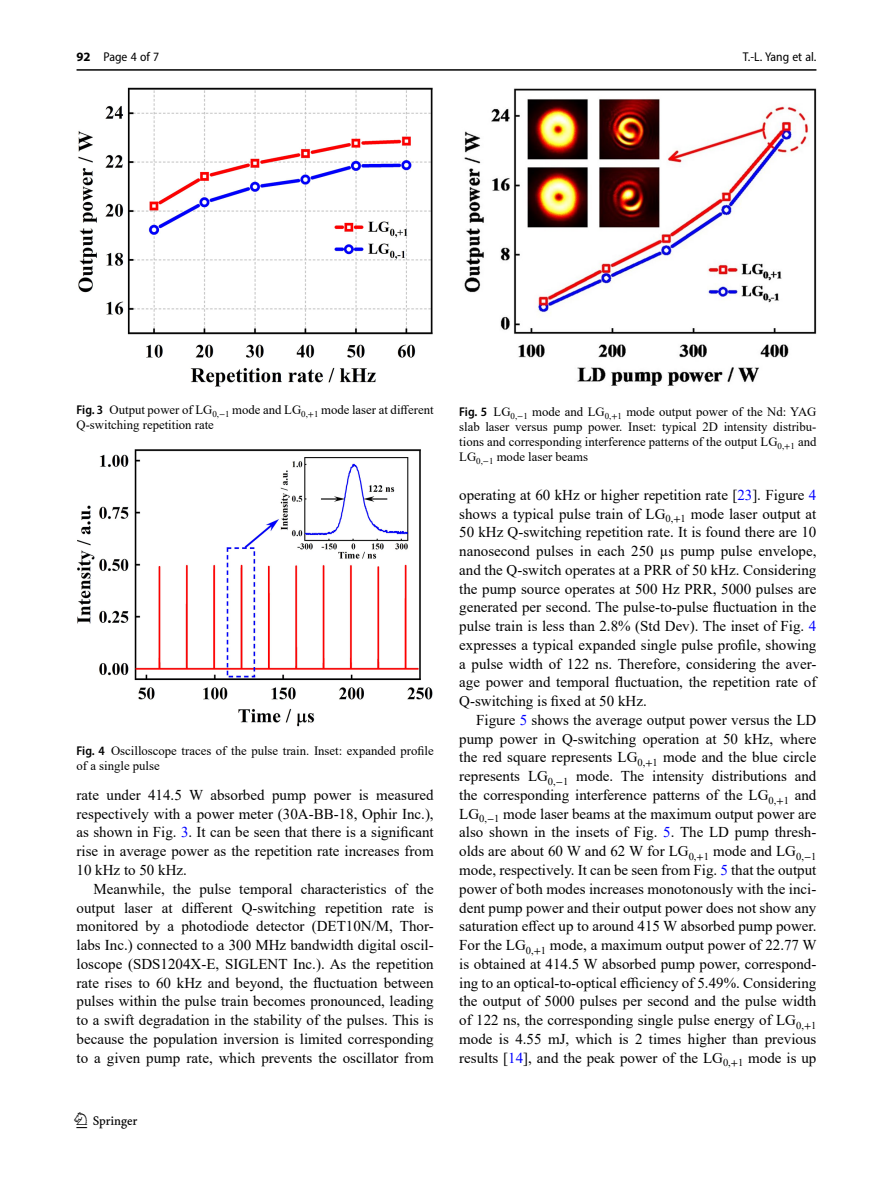
<style>
.page{position:relative;width:893px;height:1187px;background:#fff}
.page>*{position:absolute;margin:0;border:0;box-sizing:border-box;transform-origin:0 0}
.t1{font:22.5px "Springnew";color:#000}
.Body_Text_Indent{font:15px/18.8px "Times New Roman";color:#000;text-align:justify}
.Figure_Caption{font:12.75px/15px "Times New Roman";color:#000}
.t2{font:semi-condensed 12.75px "Myriad Pro";color:#000}
.s1{font-weight:700;font-stretch:normal}
.s2{font-family:"Myriad Pro";font-weight:600;font-stretch:semi-condensed}
.s3{color:#00f}
</style>
<div class="page">
<hr style="left:77px;top:69px;width:739px;height:2px;background:#000">
<img style="left:464px;top:88px;width:352px;height:298px">
<img style="left:77px;top:449px;width:356px;height:278px">
<img style="left:78px;top:87px;width:355px;height:299px">
<p class="t2" style="left:77px;top:49px;width:84px"><span class="s1">92</span> Page 4 of 7</p>
<p class="t2" style="left:743px;top:49px;width:75px">T.-L. Yang et al.</p>
<p class="Figure_Caption" style="left:77px;top:401px;width:359px"><span class="s2">Fig. 3</span> Output power of LG<sub>0,</sub><sub>−</sub><sub>1</sub> mode and LG<sub>0,</sub><sub>+</sub><sub>1</sub> mode laser at different<br>Q-switching repetition rate</p>
<p class="Figure_Caption" style="left:77px;top:743px;width:359px"><span class="s2">Fig. 4</span> Oscilloscope traces of the pulse train. Inset: expanded profile of a single pulse</p>
<p class="Body_Text_Indent" style="left:77px;top:785px;width:359px">rate under 414.5 W absorbed pump power is measured respectively with a power meter (30A-BB-18, Ophir Inc.), as shown in Fig. <span class="s3">3</span>. It can be seen that there is a significant rise in average power as the repetition rate increases from 10 kHz to 50 kHz.</p>
<p class="Body_Text_Indent" style="left:77px;top:878px;width:359px;text-indent:17px">Meanwhile, the pulse temporal characteristics of the output laser at different Q-switching repetition rate is monitored by a photodiode detector (DET10N/M, Thor&shy;labs Inc.) connected to a 300 MHz bandwidth digital oscil&shy;loscope (SDS1204X-E, SIGLENT Inc.). As the repetition rate rises to 60 kHz and beyond, the fluctuation between pulses within the pulse train becomes pronounced, leading to a swift degradation in the stability of the pulses. This is because the population inversion is limited corresponding to a given pump rate, which prevents the oscillator from</p>
<h1 class="t1" style="left:77px;top:1107px;width:63px">1 3</h1>
<p class="Figure_Caption" style="left:459px;top:404px;width:359px;text-align:justify"><span class="s2">Fig. 5</span> LG<sub>0,</sub><sub>−</sub><sub>1</sub> mode and LG<sub>0,</sub><sub>+</sub><sub>1</sub> mode output power of the Nd: YAG slab laser versus pump power. Inset: typical 2D intensity distribu&shy;tions and corresponding interference patterns of the output LG<sub>0,</sub><sub>+</sub><sub>1</sub> and LG<sub>0,</sub><sub>−</sub><sub>1</sub> mode laser beams</p>
<p class="Body_Text_Indent" style="left:459px;top:485px;width:359px">operating at 60 kHz or higher repetition rate [<span class="s3">23</span>]. Figure <span class="s3">4 </span>shows a typical pulse train of LG<sub>0,</sub><sub>+</sub><sub>1</sub> mode laser output at 50 kHz Q-switching repetition rate. It is found there are 10 nanosecond pulses in each 250 µs pump pulse envelope, and the Q-switch operates at a PRR of 50 kHz. Considering the pump source operates at 500 Hz PRR, 5000 pulses are generated per second. The pulse-to-pulse fluctuation in the pulse train is less than 2.8% (Std Dev). The inset of Fig. <span class="s3">4 </span>expresses a typical expanded single pulse profile, showing a pulse width of 122 ns. Therefore, considering the aver&shy;age power and temporal fluctuation, the repetition rate of Q-switching is fixed at 50 kHz.</p>
<p class="Body_Text_Indent" style="left:459px;top:710px;width:359px;text-indent:17px">Figure <span class="s3">5</span> shows the average output power versus the LD pump power in Q-switching operation at 50 kHz, where the red square represents LG<sub>0,</sub><sub>+</sub><sub>1</sub> mode and the blue circle represents LG<sub>0,</sub><sub>−</sub><sub>1</sub> mode. The intensity distributions and the corresponding interference patterns of the LG<sub>0,</sub><sub>+</sub><sub>1</sub> and LG<sub>0,</sub><sub>−</sub><sub>1</sub> mode laser beams at the maximum output power are also shown in the insets of Fig. <span class="s3">5</span>. The LD pump thresh&shy;olds are about 60 W and 62 W for LG<sub>0,</sub><sub>+</sub><sub>1</sub> mode and LG<sub>0,</sub><sub>−</sub><sub>1 </sub>mode, respectively. It can be seen from Fig. <span class="s3">5</span> that the output power of both modes increases monotonously with the inci&shy;dent pump power and their output power does not show any saturation effect up to around 415 W absorbed pump power.<br>For the LG<sub>0,</sub><sub>+</sub><sub>1</sub> mode, a maximum output power of 22.77 W is obtained at 414.5 W absorbed pump power, correspond&shy;ing to an optical-to-optical efficiency of 5.49%. Considering the output of 5000 pulses per second and the pulse width of 122 ns, the corresponding single pulse energy of LG<sub>0,</sub><sub>+</sub><sub>1 </sub>mode is 4.55 mJ, which is 2 times higher than previous results [<span class="s3">14</span>], and the peak power of the LG<sub>0,</sub><sub>+</sub><sub>1</sub> mode is up</p>
</div>
